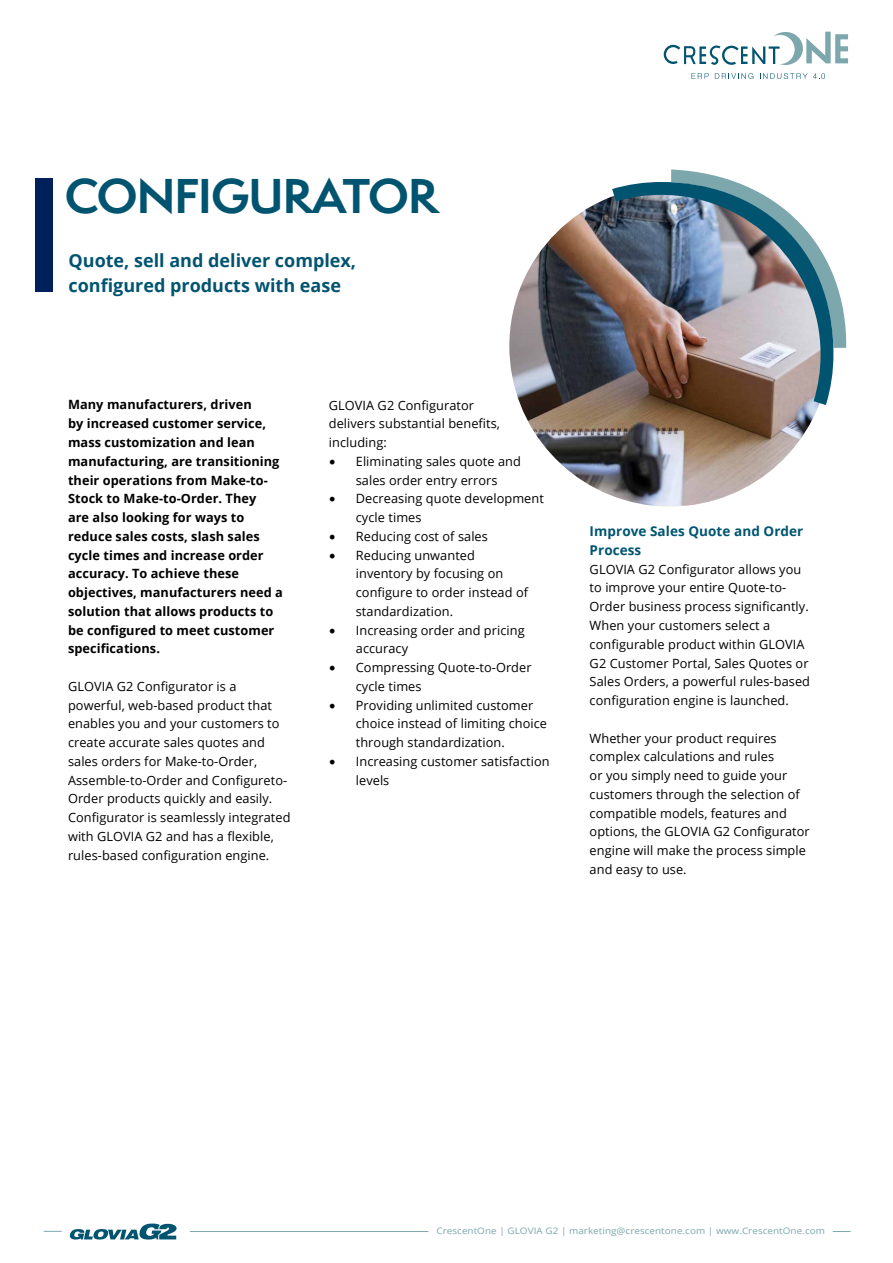
<style>
.page{position:relative;width:893px;height:1263px;background:#fff}
.page>*{position:absolute;margin:0;border:0;box-sizing:border-box;transform-origin:0 0}
.t1{font:700 45px "Semplicita Pro";letter-spacing:-.02em;color:#005470}
.t2{font:700 18px/25.5px "Open Sans";color:#005470}
.t3{font:700 13.5px/18.8px "Open Sans";letter-spacing:.005em;color:#005470}
.t4{font:12.75px/18.8px "Open Sans";letter-spacing:.005em;color:#000}
.t5{font:700 12.75px/18.8px "Open Sans";letter-spacing:.005em;color:#000}
.t6{font:9px "Open Sans";letter-spacing:.005em;color:#7ca7ad;scale:1.1 1}
.s1{font-family:"Minion Pro";font-size:18px}
</style>
<div class="page">
<svg style="left:833px;top:1231px;width:18px;height:1px"></svg>
<svg style="left:44px;top:1231px;width:18px;height:1px"></svg>
<hr style="left:190px;top:1231px;width:238px;height:1px;background:#7ca7ad">
<svg style="left:69px;top:1223px;width:108px;height:16px"></svg>
<svg style="left:691px;top:73px;width:18px;height:6px"></svg>
<svg style="left:715px;top:73px;width:38px;height:6px"></svg>
<svg style="left:760px;top:73px;width:47px;height:6px"></svg>
<svg style="left:813px;top:73px;width:12px;height:6px"></svg>
<svg style="left:664px;top:32px;width:184px;height:33px"></svg>
<img style="left:509px;top:196px;width:310px;height:310px">
<svg style="left:671px;top:169px;width:175px;height:179px"></svg>
<img style="left:612px;top:182px;width:221px;height:223px">
<div style="left:35px;top:179px;width:18px;height:113px;background:#00205c"></div>
<h1 class="t1" style="left:65px;top:162px;width:375px">CONFIGURATOR</h1>
<h2 class="t2" style="left:69px;top:247px;width:289px">Quote, sell and deliver complex, configured products with ease</h2>
<p class="t5" style="left:68px;top:395px;width:216px">Many manufacturers, driven<br>by increased customer service, mass customization and lean manufacturing, are transitioning their operations from Make-to-<br>Stock to Make-to-Order. They<br>are also looking for ways to reduce sales costs, slash sales cycle times and increase order accuracy. To achieve these objectives, manufacturers need a solution that allows products to be configured to meet customer specifications.</p>
<p class="t4" style="left:68px;top:676px;width:224px">GLOVIA G2 Configurator is a powerful, web-based product that enables you and your customers to create accurate sales quotes and sales orders for Make-to-Order, Assemble-to-Order and Configureto-Order products quickly and easily.<br>Configurator is seamlessly integrated with GLOVIA G2 and has a flexible, rules-based configuration engine.</p>
<p class="t4" style="left:329px;top:395px;width:173px">GLOVIA G2 Configurator delivers substantial benefits, including:</p>
<p class="t4" style="left:329px;top:451px;width:194px;text-align:center"><span class="s1">•</span> Eliminating sales quote and sales order entry errors</p>
<p class="t4" style="left:356px;top:489px;width:190px;text-indent:-27px"><span class="s1">•</span> Decreasing quote development cycle times</p>
<p class="t4" style="left:329px;top:526px;width:161px"><span class="s1">•</span> Reducing cost of sales</p>
<p class="t4" style="left:356px;top:545px;width:174px;text-indent:-27px"><span class="s1">•</span> Reducing unwanted inventory by focusing on configure to order instead of standardization.</p>
<p class="t4" style="left:356px;top:620px;width:170px;text-indent:-27px"><span class="s1">•</span> Increasing order and pricing accuracy</p>
<p class="t4" style="left:356px;top:658px;width:177px;text-indent:-27px"><span class="s1">•</span> Compressing Quote-to-Order cycle times</p>
<p class="t4" style="left:356px;top:695px;width:193px;text-indent:-27px"><span class="s1">•</span> Providing unlimited customer choice instead of limiting choice through standardization.</p>
<p class="t4" style="left:356px;top:751px;width:195px;text-indent:-27px"><span class="s1">•</span> Increasing customer satisfaction levels</p>
<p class="t3" style="left:590px;top:522px;width:215px">Improve Sales Quote and Order<br>Process</p>
<p class="t4" style="left:590px;top:559px;width:222px">GLOVIA G2 Configurator allows you to improve your entire Quote-to-Order business process significantly.<br>When your customers select a configurable product within GLOVIA G2 Customer Portal, Sales Quotes or Sales Orders, a powerful rules-based configuration engine is launched.</p>
<p class="t4" style="left:590px;top:728px;width:222px">Whether your product requires complex calculations and rules<br>or you simply need to guide your customers through the selection of compatible models, features and options, the GLOVIA G2 Configurator engine will make the process simple and easy to use.</p>
<p class="t6" style="left:436px;top:1224px;width:355px">CrescentOne | GLOVIA G2 | marketing@crescentone.com | www.CrescentOne.com</p>
</div>
